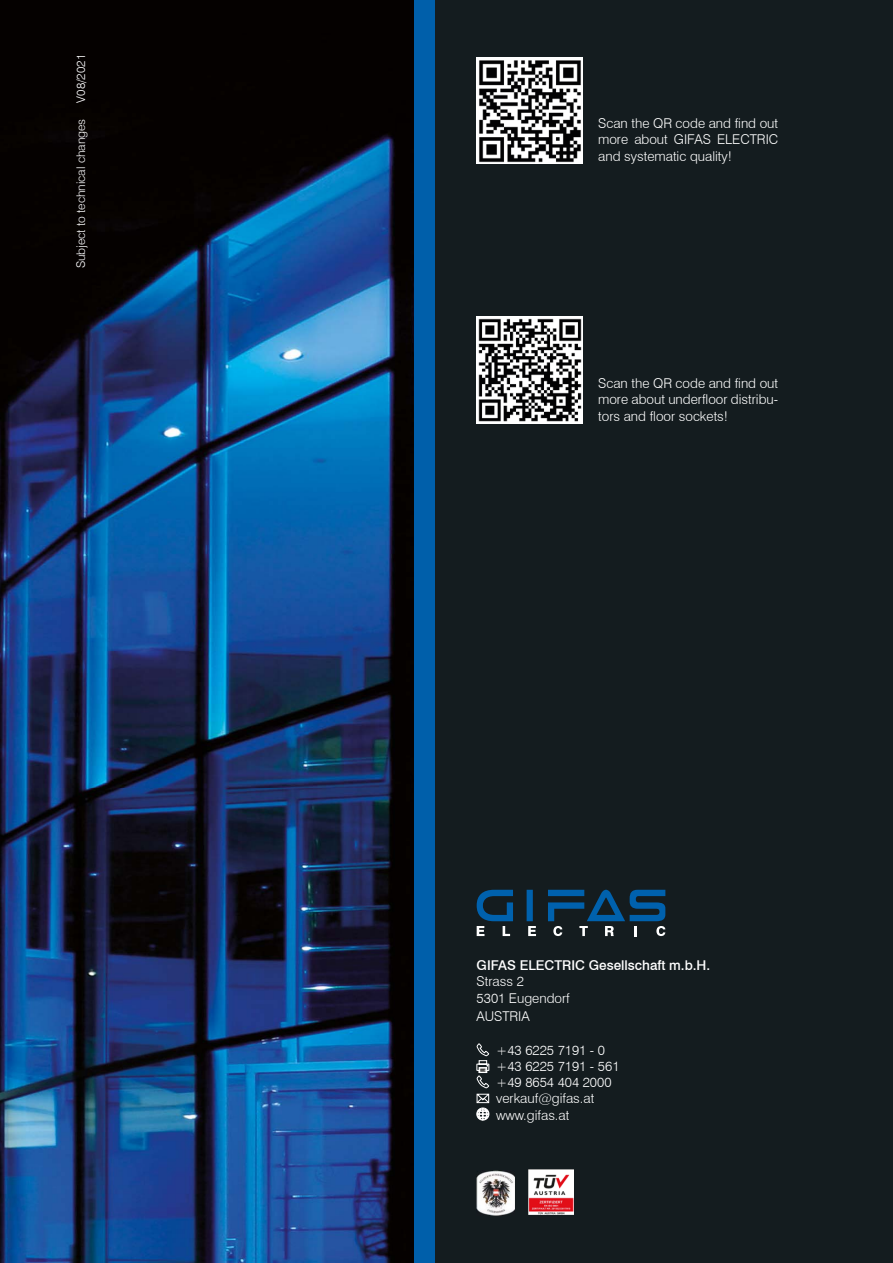
<style>
.page{position:relative;width:893px;height:1263px;background:#fff}
.page>*{position:absolute;margin:0;border:0;box-sizing:border-box;transform-origin:0 0}
.t1{font:300 13.5px/16.2px "Swiss 721 BT";color:#fff}
.t2{font:500 13.5px "Swiss 721 BT";color:#fff}
.t3{font:300 12px "Swiss 721 BT";color:#fff}
</style>
<div class="page">
<div style="left:395px;top:0;width:498px;height:1263px;background:#141c1f"></div>
<img style="left:0;top:0;width:414px;height:1263px">
<div style="left:414px;top:0;width:20px;height:1263px;background:#005faa"></div>
<div style="left:527px;top:890px;width:6px;height:31px;background:#0061ad"></div>
<svg style="left:477px;top:890px;width:36px;height:46px"></svg>
<svg style="left:528px;top:926px;width:8px;height:10px"></svg>
<svg style="left:548px;top:890px;width:117px;height:46px"></svg>
<svg style="left:476px;top:1043px;width:13px;height:77px"></svg>
<img style="left:529px;top:1170px;width:44px;height:45px">
<img style="left:477px;top:1171px;width:38px;height:44px">
<img style="left:477px;top:58px;width:106px;height:106px">
<img style="left:477px;top:317px;width:106px;height:106px">
<p class="t3" style="left:73px;top:103px;width:50px;rotate:-90deg">V08/2021</p>
<p class="t3" style="left:73px;top:268px;width:151px;rotate:-90deg">Subject to technical changes</p>
<p class="t1" style="left:598px;top:115px;width:182px;text-align:justify">Scan the QR code and find out more about GIFAS ELECTRIC and systematic quality!</p>
<p class="t1" style="left:598px;top:375px;width:182px;text-align:justify">Scan the QR code and find out more about underfloor distribu&shy;tors and floor sockets!</p>
<p class="t2" style="left:477px;top:957px;width:235px">GIFAS ELECTRIC Gesellschaft m.b.H.</p>
<p class="t1" style="left:477px;top:973px;width:95px">Strass 2<br>5301 Eugendorf</p>
<p class="t1" style="left:477px;top:1008px;width:55px">AUSTRIA</p>
<p class="t1" style="left:496px;top:1042px;width:125px">+43 6225 7191 - 0 +43 6225 7191 - 561 +49 8654 404 2000 verkauf@gifas.at www.gifas.at</p>
</div>
